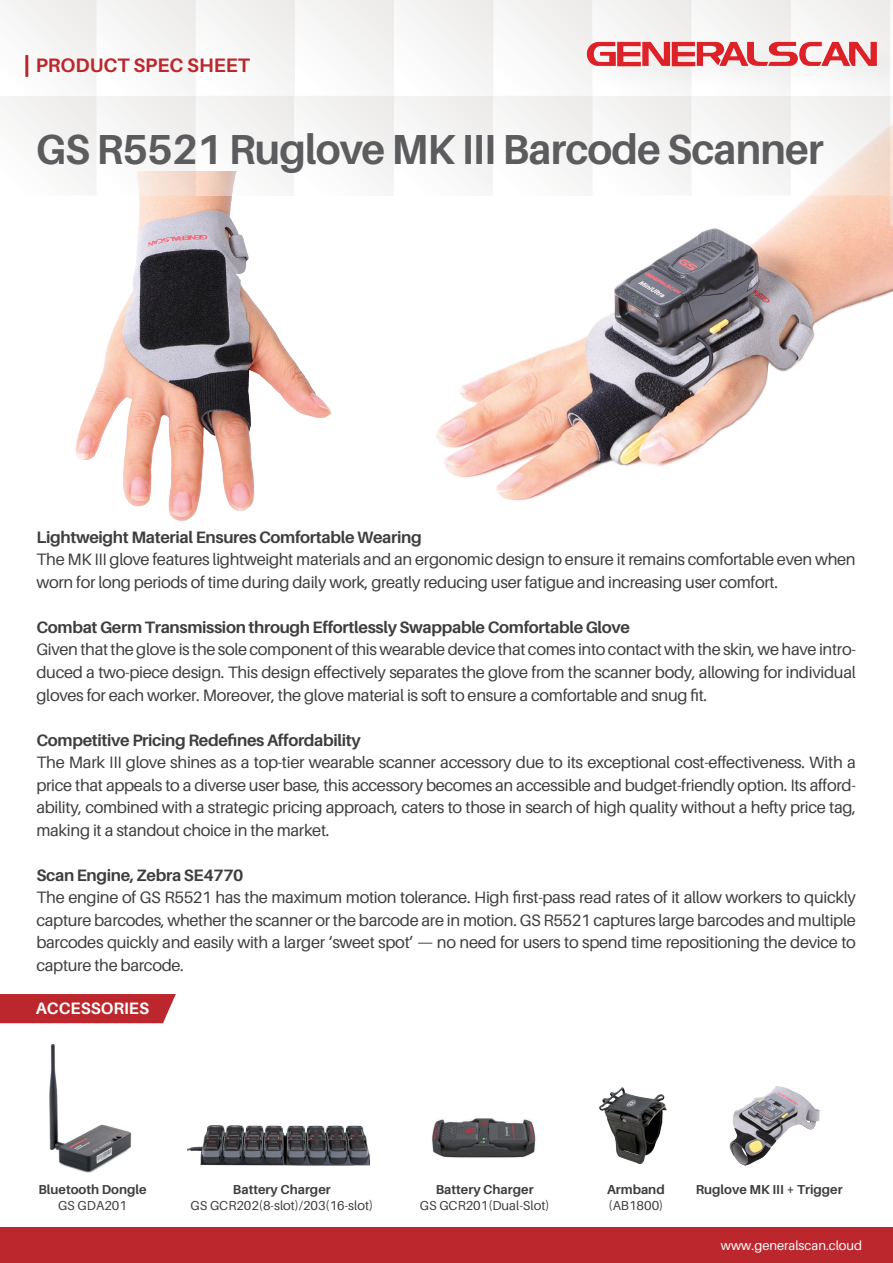
<style>
.page{position:relative;width:893px;height:1263px;background:#fff}
.page>*{position:absolute;margin:0;border:0;box-sizing:border-box;transform-origin:0 0}
.t1{font:700 42px "Aileron";letter-spacing:-.02em;color:#5c5c5f}
.t2{font:700 19.5px "Aileron";color:#bc272d}
.t3{font:16.5px/22.5px "Aileron";letter-spacing:-.02em;color:#3e3e3f;text-align:justify}
.t4{font:700 16.5px "Aileron";letter-spacing:-.02em;color:#3e3e3f}
.t5{font:700 16.5px "Aileron";color:#fff}
.t6{font:700 12.9px "Aileron";color:#3e3e3f}
.t7{font:12.9px "Aileron";color:#3e3e3f}
.t8{font:12.9px "Aileron";color:#fff}
</style>
<div class="page">
<img style="left:436px;top:196px;width:457px;height:305px">
<img style="left:76px;top:196px;width:256px;height:325px">
<hr style="left:890px;top:196px;width:3px;height:30px;background:#f4d7c8">
<svg style="left:0;top:0;width:893px;height:196px"></svg>
<hr style="left:890px;top:0;width:3px;height:96px;background:#f8f8f7">
<img style="left:575px;top:30px;width:318px;height:69px">
<img style="left:587px;top:37px;width:291px;height:33px">
<div style="left:0;top:1227px;width:893px;height:36px;background:#bc272d"></div>
<hr style="left:25px;top:55px;width:3px;height:22px;background:#bc272d">
<div style="left:0;top:994px;width:176px;height:29px;background:#bc272d"></div>
<img style="left:188px;top:1125px;width:182px;height:40px">
<img style="left:599px;top:1087px;width:68px;height:76px">
<img style="left:432px;top:1118px;width:104px;height:40px">
<img style="left:49px;top:1043px;width:83px;height:130px">
<img style="left:729px;top:1086px;width:91px;height:80px">
<p class="t2" style="left:36px;top:54px;width:216px">PRODUCT SPEC SHEET</p>
<h1 class="t1" style="left:36px;top:126px;width:789px">GS R5521 Ruglove MK III Barcode Scanner</h1>
<p class="t4" style="left:36px;top:528px;width:387px">Lightweight Material Ensures Comfortable Wearing</p>
<p class="t3" style="left:36px;top:549px;width:821px">The MK III glove features lightweight materials and an ergonomic design to ensure it remains comfortable even when worn for long periods of time during daily work, greatly reducing user fatigue and increasing user comfort.</p>
<p class="t4" style="left:36px;top:618px;width:595px">Combat Germ Transmission through Effortlessly Swappable Comfortable Glove</p>
<p class="t3" style="left:36px;top:639px;width:821px">Given that the glove is the sole component of this wearable device that comes into contact with the skin, we have intro&shy;duced a two-piece design. This design effectively separates the glove from the scanner body, allowing for individual gloves for each worker. Moreover, the glove material is soft to ensure a comfortable and snug fit.</p>
<p class="t4" style="left:36px;top:730px;width:326px">Competitive Pricing Redefines Affordability</p>
<p class="t3" style="left:36px;top:751px;width:821px">The Mark III glove shines as a top-tier wearable scanner accessory due to its exceptional cost-effectiveness. With a price that appeals to a diverse user base, this accessory becomes an accessible and budget-friendly option. Its afford&shy;ability, combined with a strategic pricing approach, caters to those in search of high quality without a hefty price tag, making it a standout choice in the market.</p>
<p class="t4" style="left:36px;top:865px;width:209px">Scan Engine, Zebra SE4770</p>
<p class="t3" style="left:36px;top:886px;width:821px">The engine of GS R5521 has the maximum motion tolerance. High first-pass read rates of it allow workers to quickly capture barcodes, whether the scanner or the barcode are in motion. GS R5521 captures large barcodes and multiple barcodes quickly and easily with a larger ‘sweet spot’ — no need for users to spend time repositioning the device to capture the barcode.</p>
<p class="t5" style="left:36px;top:999px;width:115px">ACCESSORIES</p>
<p class="t6" style="left:38px;top:1182px;width:110px">Bluetooth Dongle</p>
<p class="t6" style="left:696px;top:1182px;width:148px">Ruglove MK III + Trigger</p>
<p class="t7" style="left:58px;top:1198px;width:70px">GS GDA201</p>
<p class="t6" style="left:233px;top:1182px;width:99px">Battery Charger</p>
<p class="t7" style="left:190px;top:1198px;width:184px">GS GCR202(8-slot)/203(16-slot)</p>
<p class="t7" style="left:420px;top:1198px;width:131px">GS GCR201(Dual-Slot)</p>
<p class="t6" style="left:436px;top:1182px;width:99px">Battery Charger</p>
<p class="t6" style="left:607px;top:1182px;width:59px">Armband</p>
<p class="t7" style="left:609px;top:1198px;width:56px">(AB1800)</p>
<p class="t8" style="left:721px;top:1238px;width:143px">www.generalscan.cloud</p>
</div>
